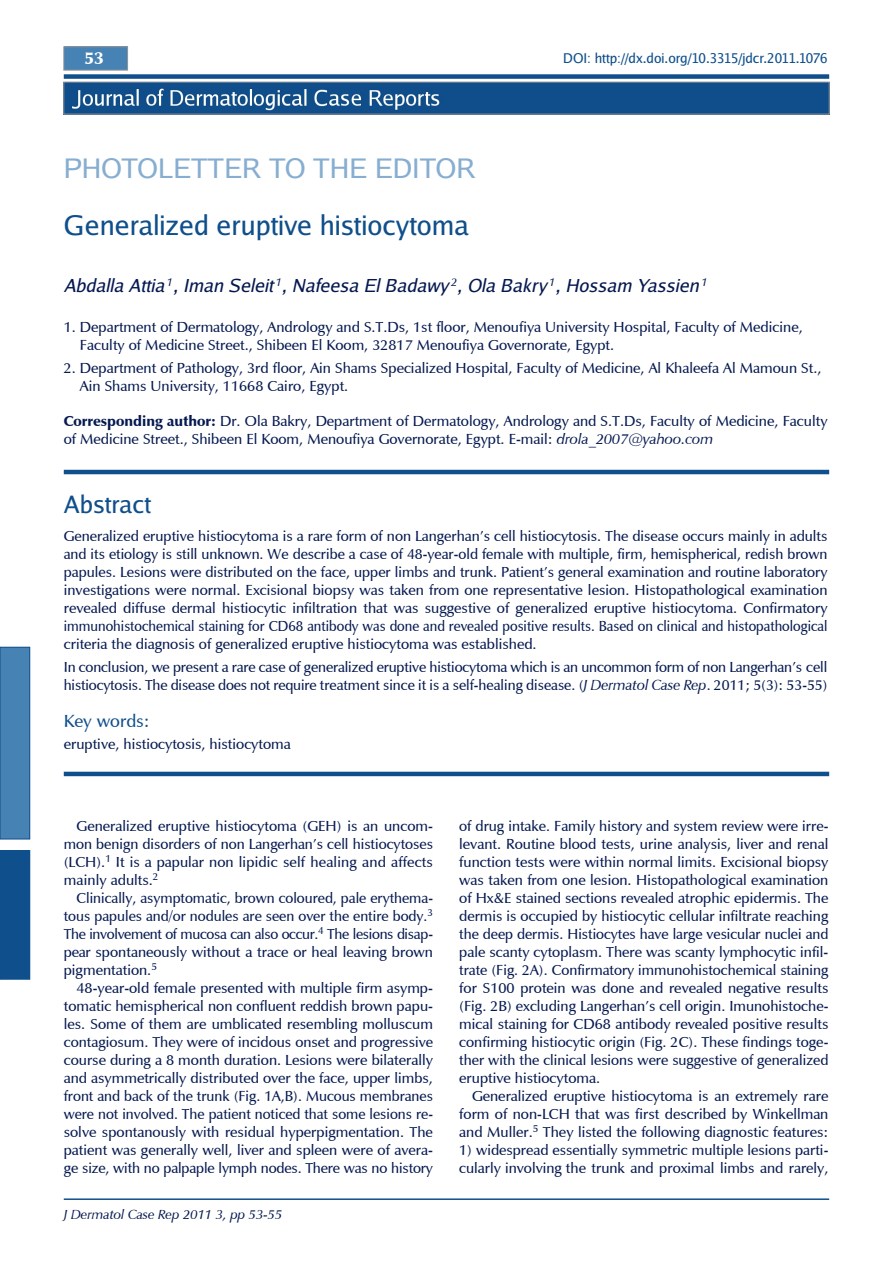
<style>
.page{position:relative;width:893px;height:1263px;background:#fff}
.page>*{position:absolute;margin:0;border:0;box-sizing:border-box;transform-origin:0 0}
.t1{font:27px "Luxi Sans";color:#0f4f8b}
.t2{font:27px "Luxi Sans";color:#87aed1}
.t3{font:24px "Luxi Sans";color:#0f4f8b}
.t4{font:italic 18px "Luxi Sans";color:#051950}
.t5{font:18px "Mg Open Cosmetica";color:#0f4f8b}
.t6{font:700 18px "Mg Open Cosmetica";color:#fff}
.t7{font:15px/18px "Mg Open Cosmetica";color:#051950;text-align:justify}
.t8{font:13.5px "Luxi Sans";color:#0f4f8b}
.t9{font:italic 13.5px "Mg Open Cosmetica";color:#051950}
.s1{font-weight:700}
.s2{font-style:italic}
</style>
<div class="page">
<img style="left:66px;top:84px;width:761px;height:28px">
<div style="left:64px;top:82px;width:765px;height:32px;border:1px solid #969696"></div>
<hr style="left:64px;top:1198px;width:765px;height:2px;background:#0f4f8b">
<div style="left:0;top:850px;width:30px;height:129px;background:#0f4f8b"></div>
<div style="left:0;top:647px;width:30px;height:192px;background:#4682b4"></div>
<div style="left:0;top:647px;width:30px;height:192px;border:1px solid #0f4f8b"></div>
<hr style="left:64px;top:470px;width:765px;height:4px;background:#0f4f8b">
<div style="left:64px;top:74px;width:765px;height:5px;background:#0f4f8b"></div>
<div style="left:64px;top:47px;width:64px;height:23px;background:#4682b4"></div>
<div style="left:64px;top:47px;width:64px;height:23px;border:1px solid #969696"></div>
<hr style="left:64px;top:772px;width:765px;height:4px;background:#0f4f8b">
<p class="t6" style="left:85px;top:47px;width:21px">53</p>
<p class="t8" style="left:563px;top:53px;width:266px">DOI: http://dx.doi.org/10.3315/jdcr.2011.1076</p>
<h1 class="t2" style="left:64px;top:159px;width:414px">PHOTOLETTER TO THE EDITOR</h1>
<h1 class="t1" style="left:64px;top:215px;width:407px">Generalized eruptive histiocytoma</h1>
<p class="t4" style="left:64px;top:279px;width:645px">Abdalla Attia <sup>1</sup>, Iman Seleit <sup>1</sup>, Nafeesa El Badawy<sup>2</sup>, Ola Bakry <sup>1</sup>, Hossam Yassien <sup>1</sup></p>
<p class="t7" style="left:80px;top:318px;width:724px;text-indent:-16px">1. Department of Dermatology, Andrology and S.T.Ds, 1st floor, Menoufiya University Hospital, Faculty of Medicine,<br>Faculty of Medicine Street., Shibeen El Koom, 32817 Menoufiya Governorate, Egypt.</p>
<p class="t7" style="left:80px;top:359px;width:743px;text-indent:-16px">2. Department of Pathology, 3rd floor, Ain Shams Specialized Hospital, Faculty of Medicine, Al Khaleefa Al Mamoun St.,<br>Ain Shams University, 11668 Cairo, Egypt.</p>
<p class="t7" style="left:64px;top:412px;width:765px"><span class="s1">Corresponding author:</span> Dr. Ola Bakry, Department of Dermatology, Andrology and S.T.Ds, Faculty of Medicine, Faculty of Medicine Street., Shibeen El Koom, Menoufiya Governorate, Egypt. E-mail: <span class="s2">drola_2007@yahoo.com</span></p>
<h2 class="t3" style="left:64px;top:496px;width:89px">Abstract</h2>
<p class="t7" style="left:64px;top:527px;width:765px">Generalized eruptive histiocytoma is a rare form of non Langerhan's cell histiocytosis. The disease occurs mainly in adults and its etiology is still unknown. We describe a case of 48-year-old female with multiple, firm, hemispherical, redish brown papules. Lesions were distributed on the face, upper limbs and trunk. Patient's general examination and routine laboratory investigations were normal. Excisional biopsy was taken from one representative lesion. Histopathological examination revealed diffuse dermal histiocytic infiltration that was suggestive of generalized eruptive histiocytoma. Confirmatory immunohistochemical staining for CD68 antibody was done and revealed positive results. Based on clinical and histopathological criteria the diagnosis of generalized eruptive histiocytoma was established.</p>
<p class="t7" style="left:64px;top:658px;width:765px">In conclusion, we present a rare case of generalized eruptive histiocytoma which is an uncommon form of non Langerhan's cell histiocytosis. The disease does not require treatment since it is a self-healing disease. (<span class="s2">J Dermatol Case Rep</span>. 2011; 5(3): 53-55)</p>
<p class="t5" style="left:64px;top:711px;width:87px">Key words:</p>
<p class="t7" style="left:64px;top:735px;width:228px">eruptive, histiocytosis, histiocytoma</p>
<p class="t7" style="left:64px;top:817px;width:371px;text-indent:13px">Generalized eruptive histiocytoma (GEH) is an uncom&shy;mon benign disorders of non Langerhan's cell histiocytoses (LCH).<sup>1</sup> It is a papular non lipidic self healing and affects mainly adults.<sup>2</sup></p>
<p class="t7" style="left:64px;top:889px;width:371px;text-indent:13px">Clinically, asymptomatic, brown coloured, pale erythema&shy;tous papules and/or nodules are seen over the entire body.<sup>3<br></sup>The involvement of mucosa can also occur.<sup>4</sup> The lesions disap&shy;pear spontaneously without a trace or heal leaving brown pigmentation.<sup>5</sup></p>
<p class="t7" style="left:64px;top:979px;width:371px;text-indent:13px">48-year-old female presented with multiple firm asymp&shy;tomatic hemispherical non confluent reddish brown papu&shy;les. Some of them are umblicated resembling molluscum contagiosum. They were of incidous onset and progressive course during a 8 month duration. Lesions were bilaterally and asymmetrically distributed over the face, upper limbs, front and back of the trunk (Fig. 1A,B). Mucous membranes were not involved. The patient noticed that some lesions re&shy;solve spontanously with residual hyperpigmentation. The patient was generally well, liver and spleen were of avera&shy;ge size, with no palpaple lymph nodes. There was no history</p>
<p class="t9" style="left:64px;top:1207px;width:220px">J Dermatol Case Rep 2011 3, pp 53-55</p>
<p class="t7" style="left:459px;top:817px;width:371px">of drug intake. Family history and system review were irre&shy;levant. Routine blood tests, urine analysis, liver and renal function tests were within normal limits. Excisional biopsy was taken from one lesion. Histopathological examination of Hx&amp;E stained sections revealed atrophic epidermis. The dermis is occupied by histiocytic cellular infiltrate reaching the deep dermis. Histiocytes have large vesicular nuclei and pale scanty cytoplasm. There was scanty lymphocytic infil&shy;trate (Fig. 2A). Confirmatory immunohistochemical staining for S100 protein was done and revealed negative results (Fig. 2B) excluding Langerhan's cell origin. Imunohistoche&shy;mical staining for CD68 antibody revealed positive results confirming histiocytic origin (Fig. 2C). These findings toge&shy;ther with the clinical lesions were suggestive of generalized eruptive histiocytoma.</p>
<p class="t7" style="left:459px;top:1087px;width:371px;text-indent:13px">Generalized eruptive histiocytoma is an extremely rare form of non-LCH that was first described by Winkellman and Muller.<sup>5</sup> They listed the following diagnostic features:</p>
<p class="t7" style="left:459px;top:1141px;width:371px">1) widespread essentially symmetric multiple lesions parti&shy;cularly involving the trunk and proximal limbs and rarely,</p>
</div>
